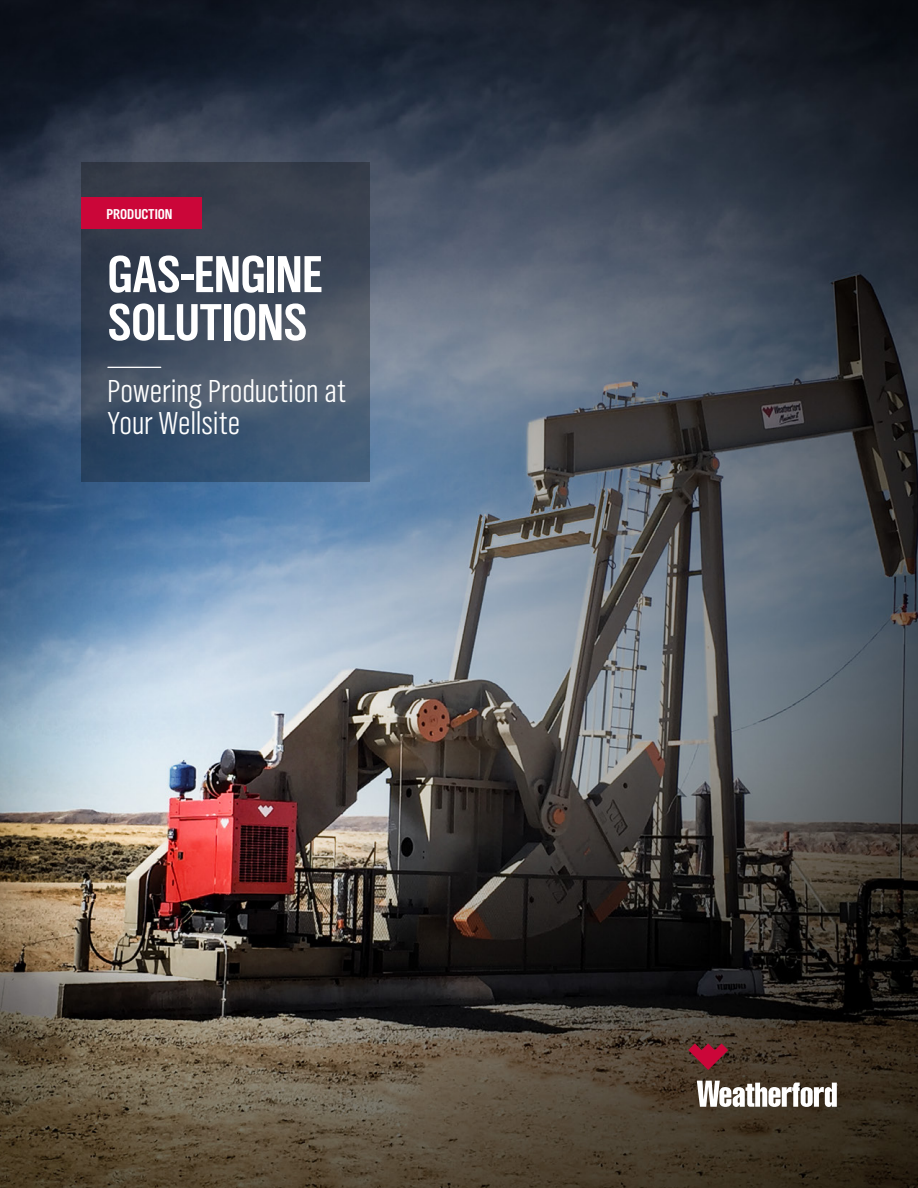
<style>
.page{position:relative;width:918px;height:1188px;background:#fff}
.page>*{position:absolute;margin:0;border:0;box-sizing:border-box;transform-origin:0 0}
.t1{font:54px/48px "TV Nord EF Bold Con";letter-spacing:-.01em;color:#fff}
.t2{font:33px/31.5px "TV Nord EF Light Con";color:#fff}
.t3{font:14.85px "TV Nord EF Bold Con";letter-spacing:-.005em;color:#fff}
</style>
<div class="page">
<img style="left:0;top:0;width:918px;height:1188px">
<svg style="left:81px;top:162px;width:289px;height:320px;background:#3e4b5e"></svg>
<div style="left:81px;top:197px;width:120px;height:32px;background:#cb0639"></div>
<hr style="left:107px;top:367px;width:54px;height:1px;background:#fff">
<svg style="left:688px;top:1043px;width:40px;height:27px"></svg>
<svg style="left:697px;top:1081px;width:140px;height:26px"></svg>
<p class="t3" style="left:107px;top:205px;width:68px">PRODUCTION</p>
<p class="t1" style="left:107px;top:251px;width:217px">GAS-ENGINE<br>SOLUTIONS</p>
<p class="t2" style="left:107px;top:376px;width:240px">Powering Production at<br>Your Wellsite</p>
</div>
